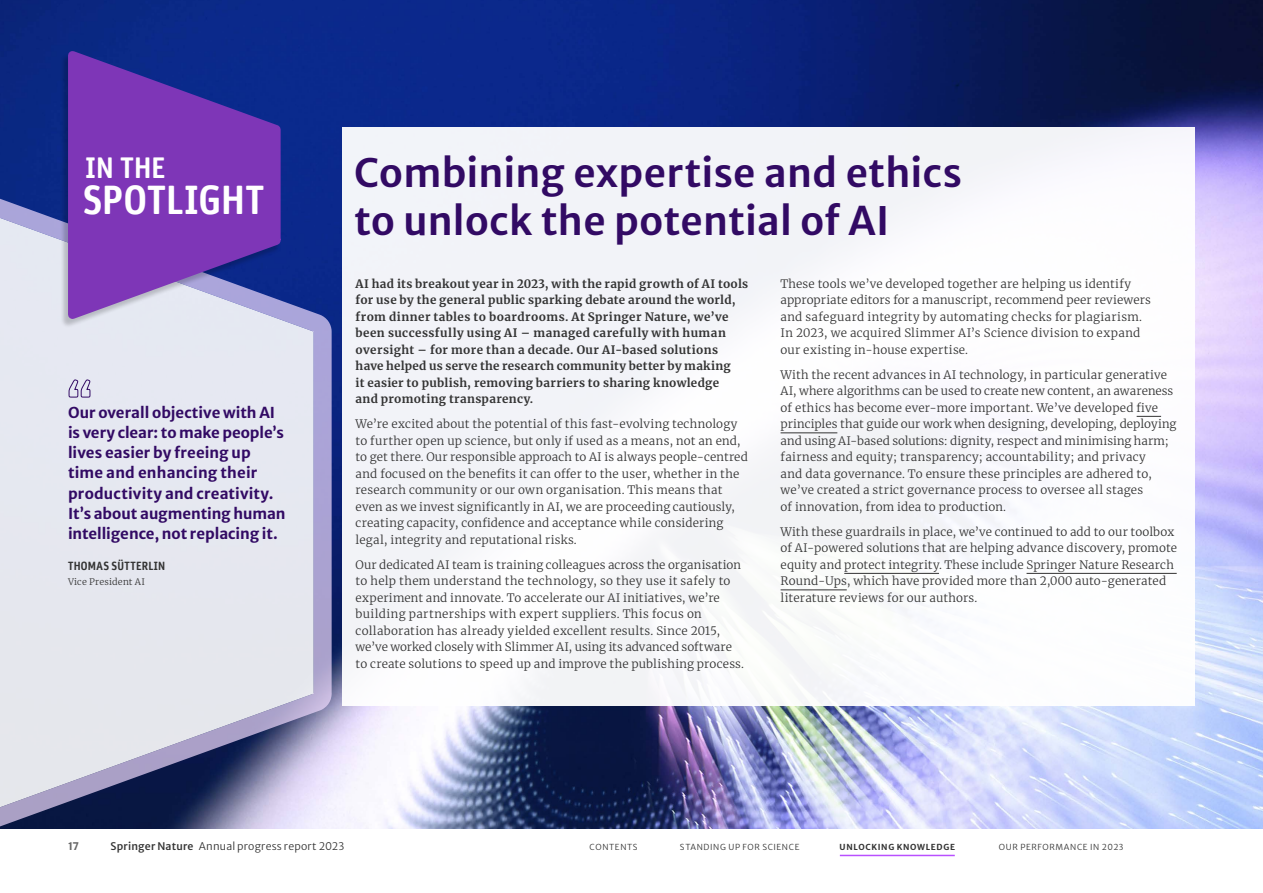
<style>
.page{position:relative;width:1263px;height:893px;background:#fff}
.page>*{position:absolute;margin:0;border:0;box-sizing:border-box;transform-origin:0 0}
.SN23_spot_head_26_off{font:600 39px/48px "Merriweather Sans";letter-spacing:.005em;color:#320a64}
.SN23_PO_13{font:700 condensed 38.55px "Daytona Pro";letter-spacing:.015em;color:#fff}
.SN23_PO_13-2{font:700 condensed 28.05px "Daytona Pro";color:#fff}
.SN23_spotlight_quote_10_off{font:700 15px/20.2px "Merriweather Sans";color:#320a64}
.SN23_spot_body_7_75_off{font:300 11.7px/16.5px "Merriweather";letter-spacing:.015em;color:#333}
.SN23_spot_body_7_75_off-2{font:700 11.7px/16.5px "Merriweather";letter-spacing:.03em;color:#333}
.SN23_quote_name_7_5{font:700 condensed 11.25px "Daytona Pro";letter-spacing:.03em;color:#333}
.t1{font:300 10.5px "Merriweather Sans";letter-spacing:.02em;color:#333}
.t2{font:700 10.5px "Merriweather Sans";color:#666}
.SN23_quote_title_6{font:300 9px "Merriweather";letter-spacing:.02em;color:#333}
.t3{font:300 8.25px "Merriweather Sans";letter-spacing:.075em;color:#333}
.t4{font:700 8.25px "Merriweather Sans";letter-spacing:.08em;color:#333}
.s1{font-weight:500}
</style>
<div class="page">
<img style="left:0;top:0;width:1263px;height:829px">
<svg style="left:0;top:62px;width:343px;height:767px;background:#b6bbd4"></svg>
<div style="left:60px;top:53px;width:221px;height:275px;background:#000;opacity:.2"></div>
<svg style="left:64px;top:43px;width:224px;height:284px;background:#6e46b2"></svg>
<div style="left:343px;top:128px;width:852px;height:578px;background:#f7f7fa"></div>
<svg style="left:1137px;top:416px;width:24px;height:1px"></svg>
<hr style="left:781px;top:433px;width:56px;height:1px;background:#333">
<hr style="left:844px;top:573px;width:95px;height:1px;background:#333">
<hr style="left:1026px;top:573px;width:151px;height:1px;background:#333">
<hr style="left:781px;top:590px;width:66px;height:1px;background:#333">
<svg style="left:68px;top:379px;width:23px;height:19px"></svg>
<hr style="left:840px;top:855px;width:115px;height:1px;background:#b950ff">
<p class="SN23_PO_13-2" style="left:86px;top:149px;width:82px">IN THE</p>
<p class="SN23_PO_13" style="left:83px;top:174px;width:183px">SPOTLIGHT</p>
<p class="SN23_spotlight_quote_10_off" style="left:68px;top:400px;width:219px">Our overall objective with AI is very clear: to make people’s lives easier by freeing up time and enhancing their productivity and creativity.<br>It’s about augmenting human intelligence, not replacing it.</p>
<p class="SN23_quote_name_7_5" style="left:68px;top:558px;width:99px">THOMAS SÜTTERLIN</p>
<p class="SN23_quote_title_6" style="left:68px;top:576px;width:78px">Vice President AI</p>
<h1 class="SN23_spot_head_26_off" style="left:354px;top:145px;width:609px">Combining expertise and ethics to unlock the potential of AI</h1>
<h1 class="SN23_spot_body_7_75_off-2" style="left:356px;top:275px;width:394px">AI had its breakout year in 2023, with the rapid growth of AI tools for use by the general public sparking debate around the world, from dinner tables to boardrooms. At Springer Nature, we’ve been successfully using AI – managed carefully with human oversight – for more than a decade. Our AI-based solutions have helped us serve the research community better by making<br>it easier to publish, removing barriers to sharing knowledge<br>and promoting transparency.</h1>
<h1 class="SN23_spot_body_7_75_off" style="left:356px;top:415px;width:394px">We’re excited about the potential of this fast-evolving technology to further open up science, but only if used as a means, not an end, to get there. Our responsible approach to AI is always people-centred and focused on the benefits it can offer to the user, whether in the research community or our own organisation. This means that even as we invest significantly in AI, we are proceeding cautiously, creating capacity, confidence and acceptance while considering legal, integrity and reputational risks.</h1>
<h1 class="SN23_spot_body_7_75_off" style="left:356px;top:556px;width:390px">Our dedicated AI team is training colleagues across the organisation to help them understand the technology, so they use it safely to experiment and innovate. To accelerate our AI initiatives, we’re building partnerships with expert suppliers. This focus on collaboration has already yielded excellent results. Since 2015, we’ve worked closely with Slimmer AI, using its advanced software to create solutions to speed up and improve the publishing process.</h1>
<h1 class="SN23_spot_body_7_75_off" style="left:781px;top:275px;width:372px">These tools we’ve developed together are helping us identify appropriate editors for a manuscript, recommend peer reviewers and safeguard integrity by automating checks for plagiarism.<br>In 2023, we acquired Slimmer AI’s Science division to expand our existing in-house expertise.</h1>
<h1 class="SN23_spot_body_7_75_off" style="left:781px;top:366px;width:397px">With the recent advances in AI technology, in particular generative AI, where algorithms can be used to create new content, an awareness of ethics has become ever-more important. We’ve developed five principles that guide our work when designing, developing, deploying and using AI-based solutions: dignity, respect and minimising harm; fairness and equity; transparency; accountability; and privacy<br>and data governance. To ensure these principles are adhered to, we’ve created a strict governance process to oversee all stages<br>of innovation, from idea to production.</h1>
<h1 class="SN23_spot_body_7_75_off" style="left:781px;top:523px;width:398px">With these guardrails in place, we’ve continued to add to our toolbox of AI-powered solutions that are helping advance discovery, promote equity and protect integrity. These include Springer Nature Research Round-Ups, which have provided more than 2,000 auto-generated literature reviews for our authors.</h1>
<p class="t2" style="left:68px;top:837px;width:13px">17</p>
<p class="t1" style="left:111px;top:837px;width:235px"><span class="s1">Springer Nature</span> Annual progress report 2023</p>
<p class="t3" style="left:590px;top:840px;width:49px">CONTENTS</p>
<p class="t3" style="left:680px;top:840px;width:121px">STANDING UP FOR SCIENCE</p>
<p class="t4" style="left:840px;top:840px;width:117px">UNLOCKING KNOWLEDGE</p>
<p class="t3" style="left:999px;top:840px;width:126px">OUR PERFORMANCE IN 2023</p>
</div>
